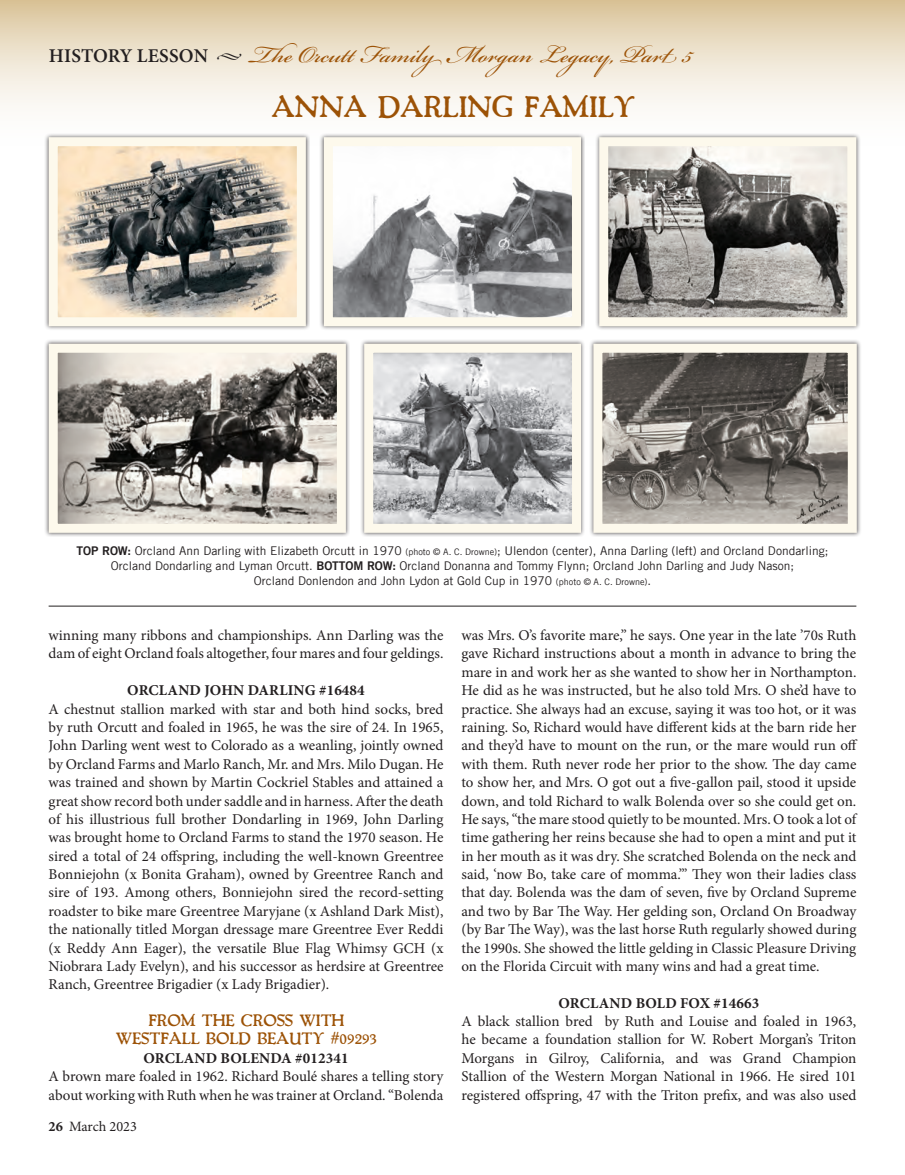
<style>
.page{position:relative;width:905px;height:1175px;background:#fff}
.page>*{position:absolute;margin:0;border:0;box-sizing:border-box;transform-origin:0 0}
.t1{font:37.5px "Bickham Script Pro 3";color:#9c5206}
.t2{font:700 27px "Packard Antique";color:#9c5206}
.t3{font:600 19.5px "Minion Pro";letter-spacing:.01em;color:#231f20}
.t4{font:15px/18.5px "Minion Pro";letter-spacing:-.005em;color:#231f20;text-align:justify}
.t5{font:700 15px "Minion Pro";letter-spacing:.01em;color:#231f20}
.t6{font:700 15px "Packard Antique";color:#9c5206}
.t7{font:14.25px "Minion Pro";letter-spacing:-.005em;color:#231f20}
.t8{font:12px "Trade Gothic";color:#231f20}
.s1{font-family:"Trade Gothic Bold 6"}
.s2{font-size:9px}
.s3{font-weight:700}
</style>
<div class="page">
<svg style="left:0;top:0;width:904px;height:108px;background:#ece1cc"></svg>
<div style="left:44px;top:133px;width:266px;height:197px;background:#231f20;opacity:.75"></div>
<img style="left:59px;top:147px;width:237px;height:169px">
<div style="left:49px;top:137px;width:257px;height:189px;border:9px solid #fdf9ec"></div>
<hr style="left:49px;top:606px;width:807px;height:1px;background:#231f20">
<div style="left:319px;top:133px;width:266px;height:197px;background:#231f20;opacity:.75"></div>
<img style="left:334px;top:147px;width:237px;height:169px">
<div style="left:324px;top:137px;width:257px;height:189px;border:9px solid #fdf9ec"></div>
<div style="left:595px;top:133px;width:265px;height:197px;background:#231f20;opacity:.75"></div>
<img style="left:609px;top:147px;width:237px;height:169px">
<div style="left:599px;top:137px;width:257px;height:189px;border:9px solid #fdf9ec"></div>
<div style="left:360px;top:339px;width:225px;height:198px;background:#231f20;opacity:.75"></div>
<img style="left:374px;top:354px;width:197px;height:169px">
<div style="left:364px;top:344px;width:217px;height:189px;border:9px solid #fdf9ec"></div>
<div style="left:44px;top:339px;width:306px;height:198px;background:#231f20;opacity:.75"></div>
<img style="left:59px;top:354px;width:277px;height:169px">
<div style="left:49px;top:344px;width:297px;height:189px;border:9px solid #fdf9ec"></div>
<div style="left:589px;top:339px;width:272px;height:198px;background:#231f20;opacity:.75"></div>
<img style="left:603px;top:354px;width:243px;height:169px">
<div style="left:593px;top:344px;width:263px;height:189px;border:9px solid #fdf9ec"></div>
<p class="t3" style="left:49px;top:43px;width:195px">HISTORY LESSON ◆</p>
<p class="t1" style="left:249px;top:27px;width:444px">The Orcutt Family Morgan Legacy, Part 5</p>
<p class="t2" style="left:271px;top:87px;width:365px">ANNA DARLING FAMILY</p>
<p class="t8" style="left:77px;top:545px;width:753px"><span class="s1">TOP ROW:</span> Orcland Ann Darling with Elizabeth Orcutt in 1970 <span class="s2">(photo © A. C. Drowne)</span>; Ulendon (center), Anna Darling (left) and Orcland Dondarling;</p>
<p class="t8" style="left:111px;top:560px;width:684px">Orcland Dondarling and Lyman Orcutt. <span class="s1">BOTTOM ROW:</span> Orcland Donanna and Tommy Flynn; Orcland John Darling and Judy Nason;</p>
<p class="t8" style="left:254px;top:575px;width:399px">Orcland Donlendon and John Lydon at Gold Cup in 1970 <span class="s2">(photo © A. C. Drowne)</span>.</p>
<p class="t4" style="left:49px;top:626px;width:396px">winning many ribbons and championships. Ann Darling was the dam of eight Orcland foals altogether, four mares and four geldings.</p>
<p class="t5" style="left:127px;top:680px;width:239px">ORCLAND JOHN DARLING #16484</p>
<p class="t4" style="left:49px;top:699px;width:396px">A chestnut stallion marked with star and both hind socks, bred by ruth Orcutt and foaled in 1965, he was the sire of 24. In 1965, John Darling went west to Colorado as a weanling, jointly owned by Orcland Farms and Marlo Ranch, Mr. and Mrs. Milo Dugan. He was trained and shown by Martin Cockriel Stables and attained a great show record both under saddle and in harness. After the death of his illustrious full brother Dondarling in 1969, John Darling was brought home to Orcland Farms to stand the 1970 season. He sired a total of 24 offspring, including the well-known Greentree Bonniejohn (x Bonita Graham), owned by Greentree Ranch and sire of 193. Among others, Bonniejohn sired the record-setting roadster to bike mare Greentree Maryjane (x Ashland Dark Mist), the nationally titled Morgan dressage mare Greentree Ever Reddi (x Reddy Ann Eager), the versatile Blue Flag Whimsy GCH (x Niobrara Lady Evelyn), and his successor as herdsire at Greentree Ranch, Greentree Brigadier (x Lady Brigadier).</p>
<p class="t6" style="left:148px;top:1009px;width:198px">FROM THE CROSS WITH</p>
<p class="t6" style="left:115px;top:1027px;width:263px">WESTFALL BOLD BEAUTY #09293</p>
<p class="t5" style="left:143px;top:1047px;width:207px">ORCLAND BOLENDA #012341</p>
<p class="t4" style="left:49px;top:1067px;width:396px">A brown mare foaled in 1962. Richard Boulé shares a telling story about working with Ruth when he was trainer at Orcland. “Bolenda</p>
<p class="t7" style="left:49px;top:1117px;width:90px"><span class="s3">26</span> March 2023</p>
<p class="t4" style="left:461px;top:626px;width:398px">was Mrs. O’s favorite mare,” he says. One year in the late ’70s Ruth gave Richard instructions about a month in advance to bring the mare in and work her as she wanted to show her in Northampton.<br>He did as he was instructed, but he also told Mrs. O she’d have to practice. She always had an excuse, saying it was too hot, or it was raining. So, Richard would have different kids at the barn ride her and they’d have to mount on the run, or the mare would run off with them. Ruth never rode her prior to the show. The day came to show her, and Mrs. O got out a five-gallon pail, stood it upside down, and told Richard to walk Bolenda over so she could get on.<br>He says, “the mare stood quietly to be mounted. Mrs. O took a lot of time gathering her reins because she had to open a mint and put it in her mouth as it was dry. She scratched Bolenda on the neck and said, ‘now Bo, take care of momma.’” They won their ladies class that day. Bolenda was the dam of seven, five by Orcland Supreme and two by Bar The Way. Her gelding son, Orcland On Broadway (by Bar The Way), was the last horse Ruth regularly showed during the 1990s. She showed the little gelding in Classic Pleasure Driving on the Florida Circuit with many wins and had a great time.</p>
<p class="t5" style="left:558px;top:992px;width:202px">ORCLAND BOLD FOX #14663</p>
<p class="t4" style="left:461px;top:1012px;width:396px">A black stallion bred by Ruth and Louise and foaled in 1963, he became a foundation stallion for W. Robert Morgan’s Triton Morgans in Gilroy, California, and was Grand Champion Stallion of the Western Morgan National in 1966. He sired 101 registered offspring, 47 with the Triton prefix, and was also used</p>
</div>
